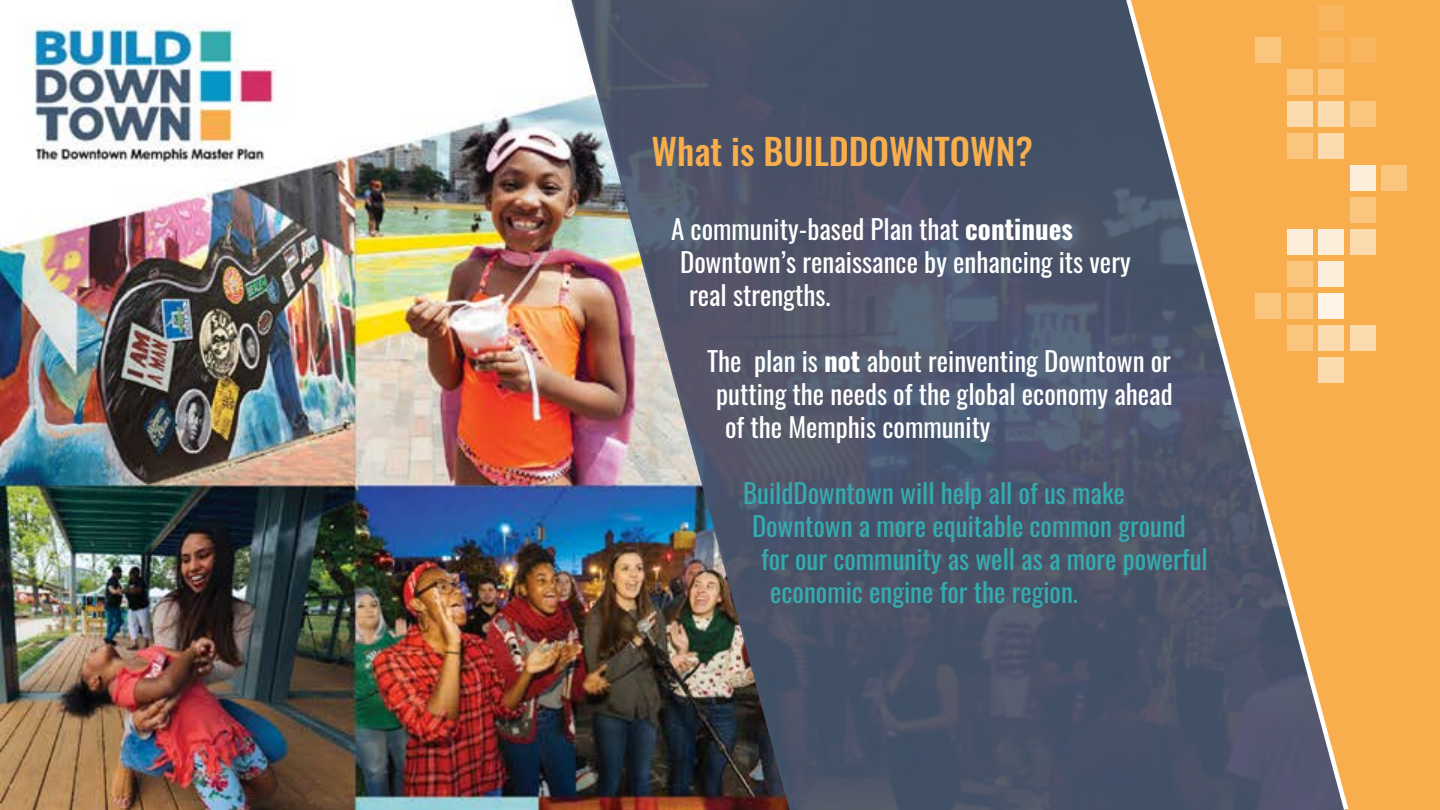
<style>
.page{position:relative;width:1440px;height:810px;background:#fff}
.page>*{position:absolute;margin:0;border:0;box-sizing:border-box;transform-origin:0 0}
.t1{font:500 36px "Oswald";color:#f8ae4d}
.t2{font:27px "Oswald";color:#fff}
.t3{font:27px "Oswald";color:#35abaf}
.s1{font-weight:700}
</style>
<div class="page">
<img style="left:0;top:0;width:571px;height:810px">
<img style="left:571px;top:0;width:552px;height:810px">
<div style="left:1352px;top:0;width:88px;height:810px;background:#f8ae4d"></div>
<svg style="left:1123px;top:0;width:229px;height:810px;background:#9d8060"></svg>
<div style="left:1287px;top:229px;width:25px;height:26px;background:#fdeedb"></div>
<div style="left:1319px;top:229px;width:25px;height:26px;background:#fdeedb"></div>
<div style="left:1350px;top:229px;width:25px;height:26px;background:#fbdaae"></div>
<div style="left:1319px;top:261px;width:25px;height:26px;background:#fdeedb"></div>
<div style="left:1319px;top:293px;width:25px;height:26px;background:#fef3e5"></div>
<div style="left:1287px;top:293px;width:25px;height:26px;background:#fac57f"></div>
<div style="left:1319px;top:325px;width:25px;height:26px;background:#fbdaae"></div>
<div style="left:1319px;top:357px;width:25px;height:25px;background:#fbdaae"></div>
<div style="left:1350px;top:325px;width:25px;height:26px;background:#fbdaae"></div>
<div style="left:1287px;top:261px;width:25px;height:26px;background:#fac57f"></div>
<div style="left:1255px;top:293px;width:26px;height:26px;background:#fac57f"></div>
<div style="left:1287px;top:325px;width:25px;height:26px;background:#fac57f"></div>
<div style="left:1287px;top:101px;width:25px;height:26px;background:#fbdaae"></div>
<div style="left:1319px;top:101px;width:25px;height:26px;background:#fbdaae"></div>
<div style="left:1350px;top:101px;width:25px;height:26px;background:#fac57f"></div>
<div style="left:1319px;top:133px;width:25px;height:26px;background:#fbdaae"></div>
<div style="left:1350px;top:197px;width:25px;height:26px;background:#fac57f"></div>
<div style="left:1287px;top:133px;width:25px;height:26px;background:#fac57f"></div>
<div style="left:1255px;top:37px;width:26px;height:26px;background:#fac57f"></div>
<div style="left:1319px;top:37px;width:25px;height:26px;background:#f8b55e"></div>
<div style="left:1287px;top:69px;width:25px;height:26px;background:#fac57f"></div>
<div style="left:1350px;top:165px;width:25px;height:26px;background:#fdeedb"></div>
<div style="left:1382px;top:165px;width:25px;height:26px;background:#fac57f"></div>
<div style="left:1319px;top:69px;width:25px;height:26px;background:#fac57f"></div>
<div style="left:1350px;top:37px;width:25px;height:26px;background:#f8b55e"></div>
<div style="left:1319px;top:5px;width:25px;height:26px;background:#f8b55e"></div>
<h1 class="t1" style="left:652px;top:133px;width:383px">What is BUILDDOWNTOWN?</h1>
<p class="t2" style="left:671px;top:205px;width:403px">A community-based Plan that <span class="s1">continues</span></p>
<p class="t2" style="left:680px;top:238px;width:452px">Downtown’s renaissance by enhancing its very</p>
<p class="t2" style="left:689px;top:271px;width:143px">real strengths.</p>
<p class="t2" style="left:707px;top:337px;width:465px">The plan is <span class="s1">not</span> about reinventing Downtown or</p>
<p class="t2" style="left:716px;top:370px;width:458px">putting the needs of the global economy ahead</p>
<p class="t2" style="left:725px;top:403px;width:267px">of the Memphis community</p>
<p class="t3" style="left:743px;top:469px;width:383px">BuildDowntown will help all of us make</p>
<p class="t3" style="left:752px;top:502px;width:435px">Downtown a more equitable common ground</p>
<p class="t3" style="left:761px;top:535px;width:448px">for our community as well as a more powerful</p>
<p class="t3" style="left:770px;top:568px;width:309px">economic engine for the region.</p>
</div>
